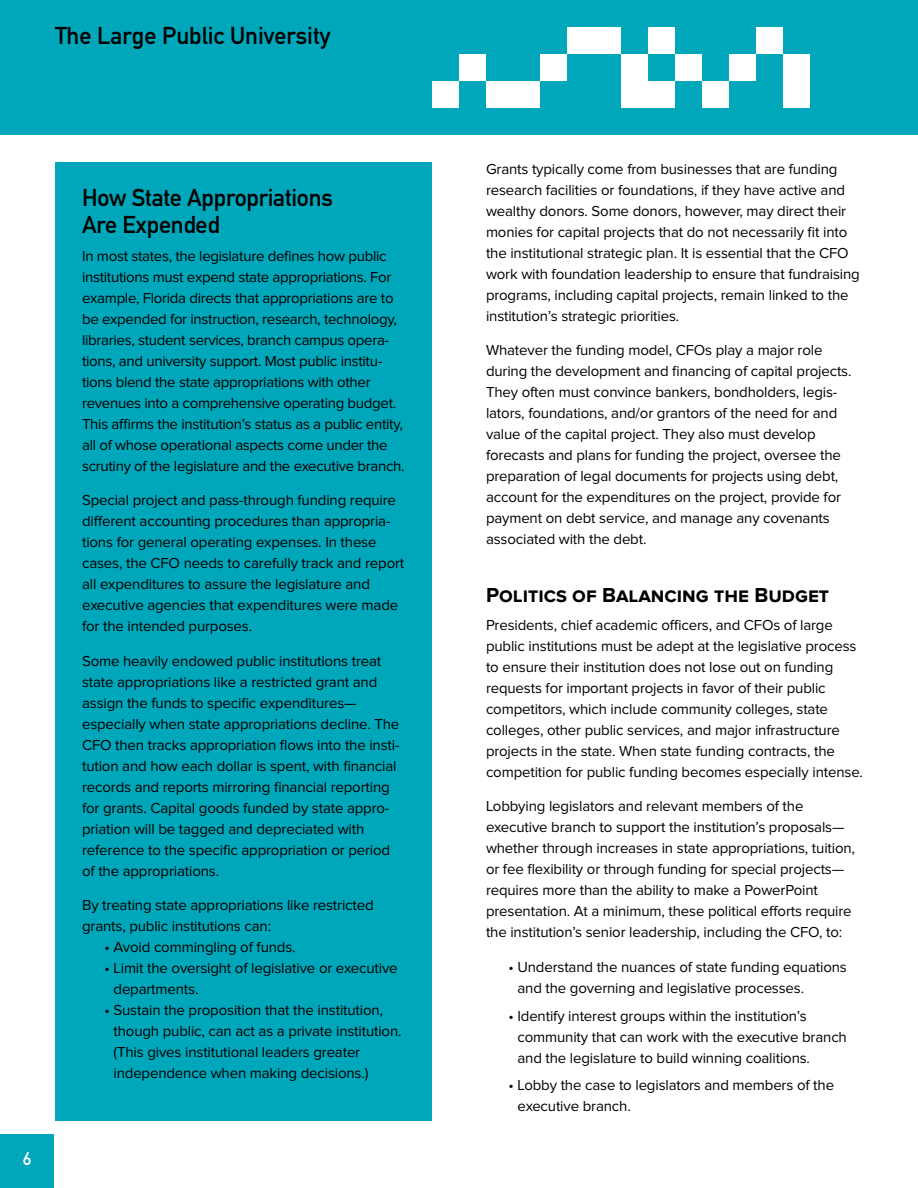
<style>
.page{position:relative;width:918px;height:1188px;background:#fff}
.page>*{position:absolute;margin:0;border:0;box-sizing:border-box;transform-origin:0 0}
.t1{font:24px/27px "DIN Mittelschrift Std";letter-spacing:-.01em;color:#000}
.t2{font:700 21px "Proxima Nova S";color:#000}
.t3{font:18px "DIN Mittelschrift Std";color:#fff}
.t4{font:15px/21px "Proxima Nova";letter-spacing:-.01em;color:#000}
</style>
<div class="page">
<div style="left:0;top:1134px;width:54px;height:54px;background:#00a6b9"></div>
<div style="left:0;top:0;width:918px;height:135px;background:#00a6b9"></div>
<div style="left:459px;top:54px;width:27px;height:27px;background:#fff"></div>
<div style="left:432px;top:81px;width:27px;height:27px;background:#fff"></div>
<div style="left:513px;top:81px;width:27px;height:27px;background:#fff"></div>
<div style="left:486px;top:81px;width:27px;height:27px;background:#fff"></div>
<div style="left:621px;top:81px;width:27px;height:27px;background:#fff"></div>
<div style="left:540px;top:54px;width:27px;height:27px;background:#fff"></div>
<div style="left:567px;top:27px;width:27px;height:27px;background:#fff"></div>
<div style="left:594px;top:27px;width:27px;height:27px;background:#fff"></div>
<div style="left:621px;top:54px;width:27px;height:27px;background:#fff"></div>
<div style="left:648px;top:27px;width:27px;height:27px;background:#fff"></div>
<div style="left:675px;top:54px;width:27px;height:27px;background:#fff"></div>
<div style="left:702px;top:81px;width:27px;height:27px;background:#fff"></div>
<div style="left:648px;top:81px;width:27px;height:27px;background:#fff"></div>
<div style="left:729px;top:54px;width:27px;height:27px;background:#fff"></div>
<div style="left:783px;top:81px;width:27px;height:27px;background:#fff"></div>
<div style="left:756px;top:27px;width:27px;height:27px;background:#fff"></div>
<div style="left:783px;top:54px;width:27px;height:27px;background:#fff"></div>
<div style="left:55px;top:162px;width:377px;height:958px;background:#00a6b9"></div>
<h1 class="t1" style="left:55px;top:22px;width:277px">The Large Public University</h1>
<p class="t3" style="left:23px;top:1148px;width:10px">6</p>
<h1 class="t1" style="left:82px;top:184px;width:252px">How State Appropriations<br>Are Expended</h1>
<p class="t4" style="left:82px;top:246px;width:324px">In most states, the legislature defines how public institutions must expend state appropriations. For example, Florida directs that appropriations are to be expended for instruction, research, technology, libraries, student services, branch campus opera&shy;tions, and university support. Most public institu&shy;tions blend the state appropriations with other revenues into a comprehensive operating budget.<br>This affirms the institution’s status as a public entity, all of whose operational aspects come under the scrutiny of the legislature and the executive branch.</p>
<p class="t4" style="left:82px;top:490px;width:324px">Special project and pass-through funding require different accounting procedures than appropria&shy;tions for general operating expenses. In these cases, the CFO needs to carefully track and report all expenditures to assure the legislature and executive agencies that expenditures were made for the intended purposes.</p>
<p class="t4" style="left:82px;top:651px;width:319px">Some heavily endowed public institutions treat state appropriations like a restricted grant and assign the funds to specific expenditures— especially when state appropriations decline. The CFO then tracks appropriation flows into the insti&shy;tution and how each dollar is spent, with financial records and reports mirroring financial reporting for grants. Capital goods funded by state appro&shy;priation will be tagged and depreciated with reference to the specific appropriation or period of the appropriations.</p>
<p class="t4" style="left:82px;top:895px;width:293px">By treating state appropriations like restricted grants, public institutions can:</p>
<p class="t4" style="left:105px;top:937px;width:193px">• Avoid commingling of funds.</p>
<p class="t4" style="left:114px;top:958px;width:286px;text-indent:-9px">• Limit the oversight of legislative or executive departments.</p>
<p class="t4" style="left:114px;top:1000px;width:290px;text-indent:-9px">• Sustain the proposition that the institution, though public, can act as a private institution. (This gives institutional leaders greater independence when making decisions.)</p>
<p class="t4" style="left:486px;top:159px;width:375px">Grants typically come from businesses that are funding research facilities or foundations, if they have active and wealthy donors. Some donors, however, may direct their monies for capital projects that do not necessarily fit into the institutional strategic plan. It is essential that the CFO work with foundation leadership to ensure that fundraising programs, including capital projects, remain linked to the institution’s strategic priorities.</p>
<p class="t4" style="left:486px;top:340px;width:367px">Whatever the funding model, CFOs play a major role during the development and financing of capital projects.<br>They often must convince bankers, bondholders, legis&shy;lators, foundations, and/or grantors of the need for and value of the capital project. They also must develop forecasts and plans for funding the project, oversee the preparation of legal documents for projects using debt, account for the expenditures on the project, provide for payment on debt service, and manage any covenants associated with the debt.</p>
<h2 class="t2" style="left:486px;top:583px;width:345px">Politics of Balancing the Budget</h2>
<p class="t4" style="left:486px;top:615px;width:378px">Presidents, chief academic officers, and CFOs of large public institutions must be adept at the legislative process to ensure their institution does not lose out on funding requests for important projects in favor of their public competitors, which include community colleges, state colleges, other public services, and major infrastructure projects in the state. When state funding contracts, the competition for public funding becomes especially intense.</p>
<p class="t4" style="left:486px;top:796px;width:371px">Lobbying legislators and relevant members of the executive branch to support the institution’s proposals— whether through increases in state appropriations, tuition, or fee flexibility or through funding for special projects— requires more than the ability to make a PowerPoint presentation. At a minimum, these political efforts require the institution’s senior leadership, including the CFO, to:</p>
<p class="t4" style="left:517px;top:957px;width:331px;text-indent:-9px">• Understand the nuances of state funding equations and the governing and legislative processes.</p>
<p class="t4" style="left:517px;top:1005px;width:331px;text-indent:-9px">• Identify interest groups within the institution’s community that can work with the executive branch and the legislature to build winning coalitions.</p>
<p class="t4" style="left:517px;top:1075px;width:318px;text-indent:-9px">• Lobby the case to legislators and members of the executive branch.</p>
</div>
